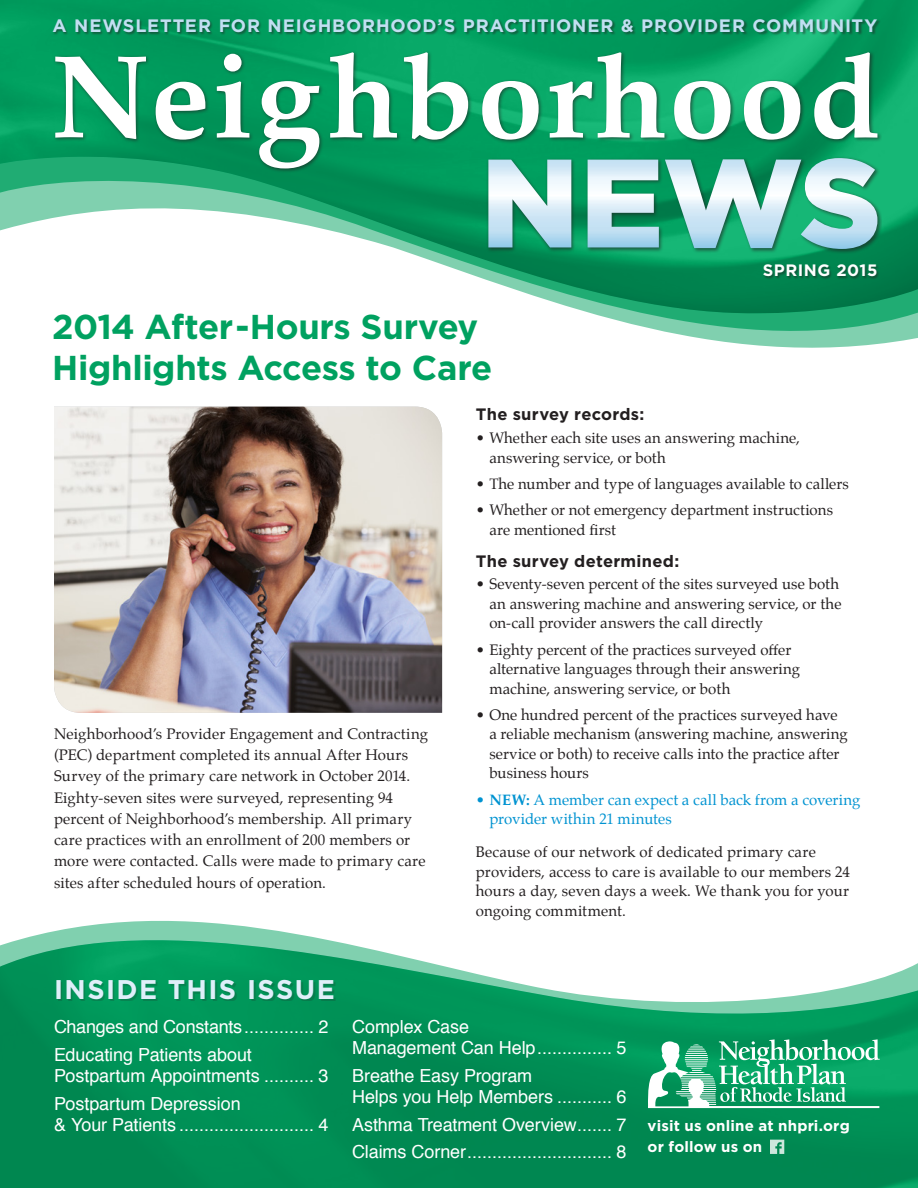
<style>
.page{position:relative;width:918px;height:1188px;background:#fff}
.page>*{position:absolute;margin:0;border:0;box-sizing:border-box;transform-origin:0 0}
.headers_no_sub{font:700 34.5px/40.5px "Gotham";letter-spacing:-.01em;color:#00a160}
.t1{font:700 27px "Gotham";letter-spacing:.05em;color:#dfeff9}
.t2{font:18px/21px "Helvetica";letter-spacing:-.005em;color:#fff}
.t3{font:700 18px "Gotham";letter-spacing:.045em;color:#c2dff2}
.within_copy_sub{font:700 16.5px "Gotham";letter-spacing:.015em;color:#231f20}
.t4{font:700 16.5px "Gotham";letter-spacing:.03em;color:#fff}
.body{font:15px/19.5px "Palatino";letter-spacing:.005em;color:#231f20}
.t5{font:15px/19.5px "Palatino";color:#0093d1}
.t6{font:700 15px "Gotham";letter-spacing:.01em;color:#fff}
.s1{font-weight:700}
</style>
<div class="page">
<svg style="left:18px;top:920px;width:309px;height:20px;fill:#80d0af"></svg>
<img style="left:0;top:940px;width:918px;height:248px">
<svg style="left:770px;top:1140px;width:14px;height:14px"></svg>
<svg style="left:648px;top:1039px;width:232px;height:69px"></svg>
<svg style="left:601px;top:316px;width:317px;height:32px;fill:#80d0af"></svg>
<img style="left:0;top:0;width:918px;height:316px">
<div style="left:52px;top:19px;width:829px;height:17px;background:#231f20;opacity:.5"></div>
<div style="left:53px;top:50px;width:829px;height:124px;background:#231f20;opacity:.6"></div>
<svg style="left:55px;top:52px;width:822px;height:116px"></svg>
<div style="left:486px;top:156px;width:396px;height:98px;background:#231f20;opacity:.6"></div>
<svg style="left:488px;top:158px;width:389px;height:91px;background:#86c9bb"></svg>
<div style="left:58px;top:981px;width:278px;height:20px;background:#231f20;opacity:.19"></div>
<div style="left:763px;top:264px;width:117px;height:16px;background:#231f20;opacity:.5"></div>
<img style="left:54px;top:407px;width:388px;height:306px">
<p class="t3" style="left:52px;top:15px;width:827px">A NEWSLETTER FOR NEIGHBORHOOD’S PRACTITIONER &amp; PROVIDER COMMUNITY</p>
<p class="headers_no_sub" style="left:52px;top:306px;width:442px">2014 After-Hours Survey<br>Highlights Access to Care</p>
<p class="t4" style="left:763px;top:261px;width:116px">SPRING 2015</p>
<p class="body" style="left:54px;top:723px;width:376px;line-height:21.3px">Neighborhood’s Provider Engagement and Contracting (PEC) department completed its annual After Hours Survey of the primary care network in October 2014.<br>Eighty-seven sites were surveyed, representing 94 percent of Neighborhood’s membership. All primary care practices with an enrollment of 200 members or more were contacted. Calls were made to primary care sites after scheduled hours of operation.</p>
<p class="t1" style="left:54px;top:973px;width:282px">INSIDE THIS ISSUE</p>
<p class="within_copy_sub" style="left:476px;top:405px;width:170px">The survey records:</p>
<p class="body" style="left:489px;top:428px;width:312px;text-indent:-14px">• Whether each site uses an answering machine, answering service, or both</p>
<p class="body" style="left:476px;top:474px;width:375px">• The number and type of languages available to callers</p>
<p class="body" style="left:489px;top:500px;width:345px;text-indent:-14px">• Whether or not emergency department instructions are mentioned first</p>
<p class="within_copy_sub" style="left:476px;top:551px;width:205px">The survey determined:</p>
<p class="body" style="left:489px;top:574px;width:354px;text-indent:-14px">• Seventy-seven percent of the sites surveyed use both an answering machine and answering service, or the on-call provider answers the call directly</p>
<p class="body" style="left:489px;top:640px;width:312px;text-indent:-14px">• Eighty percent of the practices surveyed offer alternative languages through their answering machine, answering service, or both</p>
<p class="body" style="left:489px;top:705px;width:360px;text-indent:-14px">• One hundred percent of the practices surveyed have a reliable mechanism (answering machine, answering service or both) to receive calls into the practice after business hours</p>
<p class="t5" style="left:489px;top:790px;width:373px;text-indent:-14px">• <span class="s1">NEW:</span> A member can expect a call back from a covering provider within 21 minutes</p>
<p class="body" style="left:476px;top:842px;width:376px">Because of our network of dedicated primary care providers, access to care is available to our members 24 hours a day, seven days a week. We thank you for your ongoing commitment.</p>
<p class="t2" style="left:54px;top:1017px;width:276px">Changes and Constants.............. 2</p>
<p class="t2" style="left:54px;top:1045px;width:276px">Educating Patients about<br>Postpartum Appointments .......... 3</p>
<p class="t2" style="left:54px;top:1093px;width:276px">Postpartum Depression<br>&amp; Your Patients ........................... 4</p>
<p class="t2" style="left:352px;top:1017px;width:276px">Complex Case<br>Management Can Help............... 5</p>
<p class="t2" style="left:352px;top:1066px;width:276px">Breathe Easy Program<br>Helps you Help Members ........... 6</p>
<p class="t2" style="left:352px;top:1114px;width:276px">Asthma Treatment Overview....... 7</p>
<p class="t2" style="left:352px;top:1142px;width:276px">Claims Corner............................. 8</p>
<p class="t6" style="left:648px;top:1117px;width:204px">visit us online at nhpri.org</p>
<p class="t6" style="left:648px;top:1138px;width:116px">or follow us on</p>
</div>
